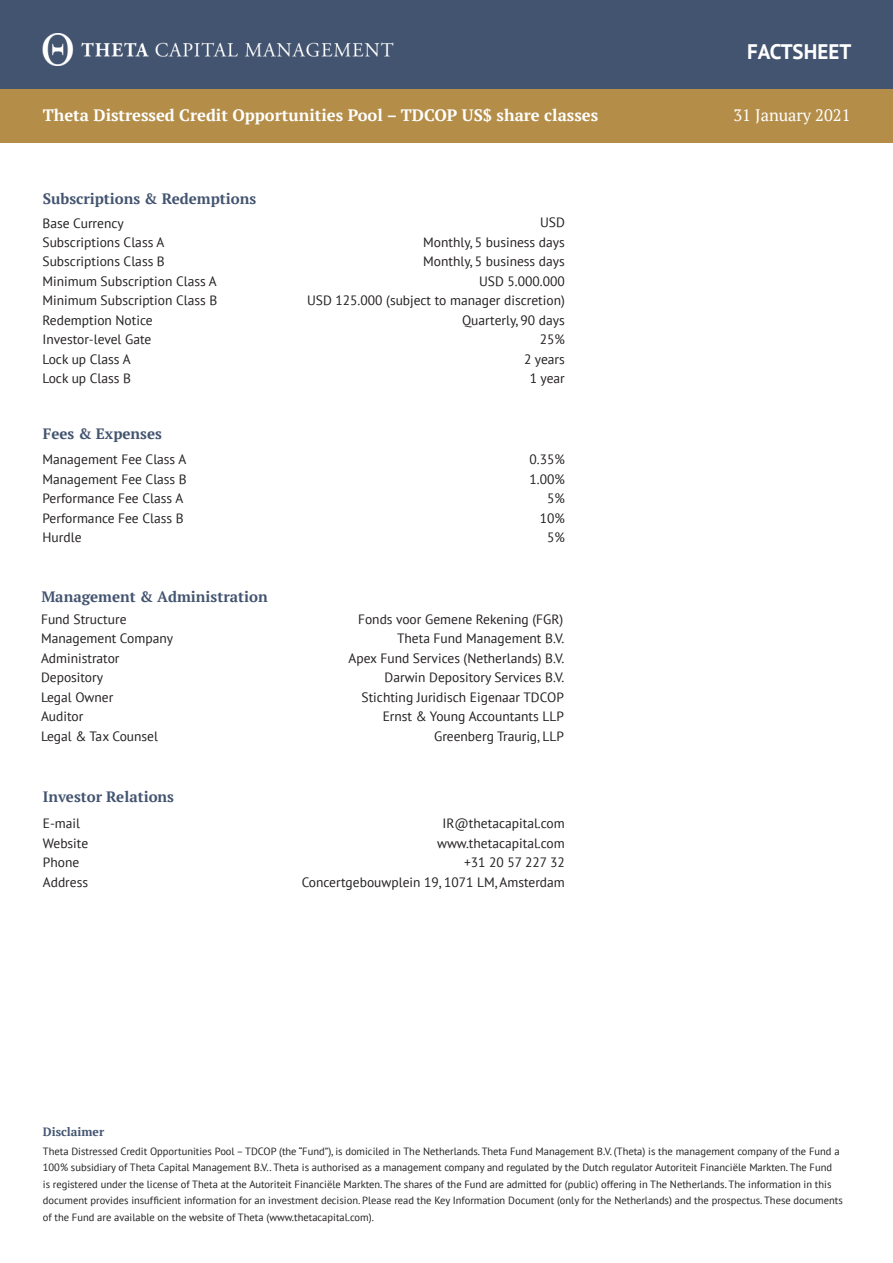
<style>
.page{position:relative;width:893px;height:1263px;background:#fff}
.page>*{position:absolute;margin:0;border:0;box-sizing:border-box;transform-origin:0 0}
.t1{font:700 21px "PT Sans";color:#fff}
.t2{font:700 16.5px "PT Serif";color:#fff}
.t3{font:16.5px "PT Serif";color:#fff}
.t4{font:700 15px "PT Serif";color:#435470}
.t5{font:13.5px/19.5px "PT Sans";color:#231f20}
.t6{font:700 12px "PT Serif";color:#435470}
.t7{font:10.5px/16.5px "PT Sans";color:#231f20}
</style>
<div class="page">
<div style="left:0;top:88px;width:893px;height:55px;background:#b48d48"></div>
<div style="left:0;top:0;width:893px;height:88px;background:#435470"></div>
<img style="left:43px;top:34px;width:350px;height:32px">
<p class="t2" style="left:43px;top:104px;width:557px">Theta Distressed Credit Opportunities Pool – TDCOP US$ share classes</p>
<p class="t4" style="left:43px;top:188px;width:215px">Subscriptions &amp; Redemptions</p>
<p class="t5" style="left:43px;top:213px;width:176px">Base Currency<br>Subscriptions Class A<br>Subscriptions Class B<br>Minimum Subscription Class A<br>Minimum Subscription Class B<br>Redemption Notice<br>Investor-level Gate<br>Lock up Class A<br>Lock up Class B</p>
<p class="t5" style="left:307px;top:213px;width:259px;text-align:right">USD<br>Monthly, 5 business days<br>Monthly, 5 business days<br>USD 5.000.000<br>USD 125.000 (subject to manager discretion)<br>Quarterly, 90 days<br>25%<br>2 years<br>1 year</p>
<p class="t4" style="left:43px;top:424px;width:120px">Fees &amp; Expenses</p>
<p class="t5" style="left:43px;top:450px;width:146px">Management Fee Class A<br>Management Fee Class B<br>Performance Fee Class A<br>Performance Fee Class B<br>Hurdle</p>
<p class="t5" style="left:529px;top:450px;width:37px;text-align:right">0.35%<br>1.00%<br>5%<br>10%<br>5%</p>
<p class="t4" style="left:41px;top:586px;width:228px">Management &amp; Administration</p>
<p class="t5" style="left:41px;top:609px;width:134px">Fund Structure<br>Management Company<br>Administrator<br>Depository<br>Legal Owner<br>Auditor<br>Legal &amp; Tax Counsel</p>
<p class="t5" style="left:349px;top:609px;width:217px;text-align:right">Fonds voor Gemene Rekening (FGR)<br>Theta Fund Management B.V.<br>Apex Fund Services (Netherlands) B.V.<br>Darwin Depository Services B.V.<br>Stichting Juridisch Eigenaar TDCOP<br>Ernst &amp; Young Accountants LLP<br>Greenberg Traurig, LLP</p>
<p class="t4" style="left:43px;top:786px;width:133px">Investor Relations</p>
<p class="t5" style="left:43px;top:813px;width:47px">E-mail<br>Website<br>Phone<br>Address</p>
<p class="t5" style="left:302px;top:813px;width:265px;text-align:right">IR@thetacapital.com<br>www.thetacapital.com<br>+31 20 57 227 32<br>Concertgebouwplein 19, 1071 LM, Amsterdam</p>
<p class="t6" style="left:43px;top:1124px;width:63px">Disclaimer</p>
<h1 class="t1" style="left:747px;top:38px;width:106px">FACTSHEET</h1>
<p class="t3" style="left:733px;top:104px;width:119px">31 January 2021</p>
<p class="t7" style="left:43px;top:1142px;width:801px">Theta Distressed Credit Opportunities Pool – TDCOP (the “Fund”), is domiciled in The Netherlands. Theta Fund Management B.V. (Theta) is the management company of the Fund a 100% subsidiary of Theta Capital Management B.V.. Theta is authorised as a management company and regulated by the Dutch regulator Autoriteit Financiële Markten. The Fund<br>is registered under the license of Theta at the Autoriteit Financiële Markten. The shares of the Fund are admitted for (public) offering in The Netherlands. The information in this document provides insufficient information for an investment decision. Please read the Key Information Document (only for the Netherlands) and the prospectus. These documents of the Fund are available on the website of Theta (www.thetacapital.com).</p>
</div>
